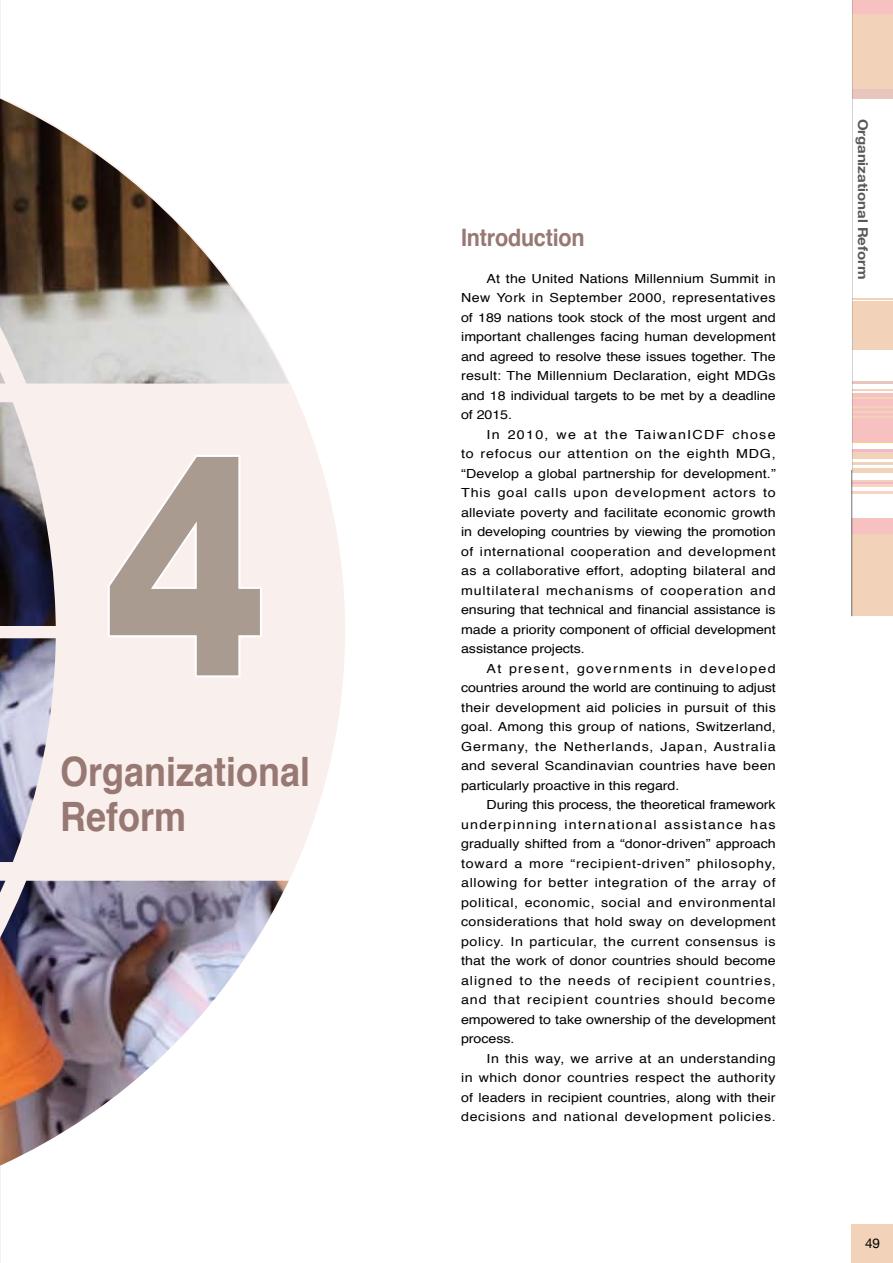
<style>
.page{position:relative;width:893px;height:1263px;background:#fff}
.page>*{position:absolute;margin:0;border:0;box-sizing:border-box;transform-origin:0 0}
.t1{font:900 300px "Arial";color:#a99b90;scale:.8 1}
.t2{font:700 40.5px/45px "Helvetica";color:#977873;scale:.89 1}
.t3{font:700 24px "Helvetica";letter-spacing:-.01em;color:#977873;scale:.9 1}
.t4{font:700 13.5px "Helvetica Neue";color:#595757;scale:1.11 1}
.t5{font:13.5px "Helvetica Neue";color:#000}
.t6{font:12.6px/19.5px "Helvetica";letter-spacing:-.005em;color:#000;text-align:justify;scale:1.14 1}
</style>
<div class="page">
<hr style="left:852px;top:462px;width:41px;height:2px;background:#f2d3b9">
<hr style="left:852px;top:467px;width:41px;height:3px;background:#f2d3b9">
<hr style="left:852px;top:456px;width:41px;height:3px;background:#f2d3b9">
<hr style="left:852px;top:451px;width:41px;height:3px;background:#f2d3b9">
<hr style="left:852px;top:480px;width:41px;height:2px;background:#f2d3b9">
<hr style="left:852px;top:449px;width:41px;height:3px;background:#efb9ca">
<hr style="left:852px;top:482px;width:41px;height:3px;background:#efb9ca">
<hr style="left:852px;top:484px;width:41px;height:3px;background:#fad4c3">
<hr style="left:852px;top:491px;width:41px;height:3px;background:#fad4c3">
<hr style="left:852px;top:454px;width:41px;height:2px;background:#f2d3b9">
<hr style="left:852px;top:470px;width:41px;height:3px;background:#f2d3b9">
<hr style="left:852px;top:440px;width:41px;height:3px;background:#fbcf71">
<div style="left:852px;top:393px;width:41px;height:49px;background:#f7c1c1"></div>
<div style="left:852px;top:518px;width:41px;height:40px;background:#f7c1c1"></div>
<div style="left:852px;top:301px;width:41px;height:49px;background:#f2d3b9"></div>
<hr style="left:852px;top:416px;width:41px;height:2px;background:#f2d3b9">
<hr style="left:852px;top:411px;width:41px;height:2px;background:#f2d3b9">
<hr style="left:852px;top:407px;width:41px;height:1px;background:#f2d3b9">
<hr style="left:852px;top:397px;width:41px;height:2px;background:#f2d3b9">
<hr style="left:852px;top:389px;width:41px;height:1px;background:#f2d3b9">
<hr style="left:852px;top:381px;width:41px;height:3px;background:#e8c5bd">
<div style="left:852px;top:534px;width:41px;height:49px;background:#f2d3b9"></div>
<div style="left:852px;top:50px;width:41px;height:49px;background:#e8c5bd"></div>
<div style="left:852px;top:567px;width:41px;height:49px;background:#f2d3b9"></div>
<div style="left:852px;top:0;width:41px;height:38px;background:#f7c1c1"></div>
<div style="left:852px;top:14px;width:41px;height:49px;background:#f2d3b9"></div>
<div style="left:852px;top:48px;width:41px;height:40px;background:#f2d3b9"></div>
<hr style="left:852px;top:298px;width:41px;height:1px;background:#f2d3b9">
<hr style="left:851px;top:0;width:1px;height:616px;background:#727172">
<div style="left:852px;top:1225px;width:41px;height:38px;background:#f2d3b9"></div>
<svg style="left:1px;top:97px;width:344px;height:783px"></svg>
<hr style="left:0;top:0;width:1px;height:1263px;background:#f9efec">
<img style="left:0;top:99px;width:289px;height:1067px">
<svg style="left:106px;top:453px;width:158px;height:227px;background:#f9f0ed"></svg>
<h1 class="t1" style="left:105px;top:350px;width:202px">4</h1>
<h2 class="t2" style="left:60px;top:749px;width:282px">Organizational<br>Reform</h2>
<h3 class="t3" style="left:461px;top:218px;width:139px">Introduction</h3>
<p class="t6" style="left:461px;top:269px;width:278px;text-indent:26px">At the United Nations Millennium Summit in New York in September 2000, representatives of 189 nations took stock of the most urgent and important challenges facing human development and agreed to resolve these issues together. The result: The Millennium Declaration, eight MDGs and 18 individual targets to be met by a deadline of 2015.</p>
<p class="t6" style="left:461px;top:425px;width:278px;text-indent:26px">In 2010, we at the TaiwanICDF chose to refocus our attention on the eighth MDG, “Develop a global partnership for development.” This goal calls upon development actors to alleviate poverty and facilitate economic growth in developing countries by viewing the promotion of international cooperation and development as a collaborative effort, adopting bilateral and multilateral mechanisms of cooperation and ensuring that technical and financial assistance is made a priority component of official development assistance projects.</p>
<p class="t6" style="left:461px;top:659px;width:278px;text-indent:26px">At present, governments in developed countries around the world are continuing to adjust their development aid policies in pursuit of this goal. Among this group of nations, Switzerland, Germany, the Netherlands, Japan, Australia and several Scandinavian countries have been particularly proactive in this regard.</p>
<p class="t6" style="left:461px;top:795px;width:278px;text-indent:26px">During this process, the theoretical framework underpinning international assistance has gradually shifted from a “donor-driven” approach toward a more “recipient-driven” philosophy, allowing for better integration of the array of political, economic, social and environmental considerations that hold sway on development policy. In particular, the current consensus is that the work of donor countries should become aligned to the needs of recipient countries, and that recipient countries should become empowered to take ownership of the development process.</p>
<p class="t6" style="left:461px;top:1049px;width:278px;text-indent:26px">In this way, we arrive at an understanding in which donor countries respect the authority of leaders in recipient countries, along with their decisions and national development policies.</p>
<p class="t4" style="left:871px;top:119px;width:146px;rotate:90deg">Organizational Reform</p>
<p class="t5" style="left:865px;top:1235px;width:17px">49</p>
</div>
